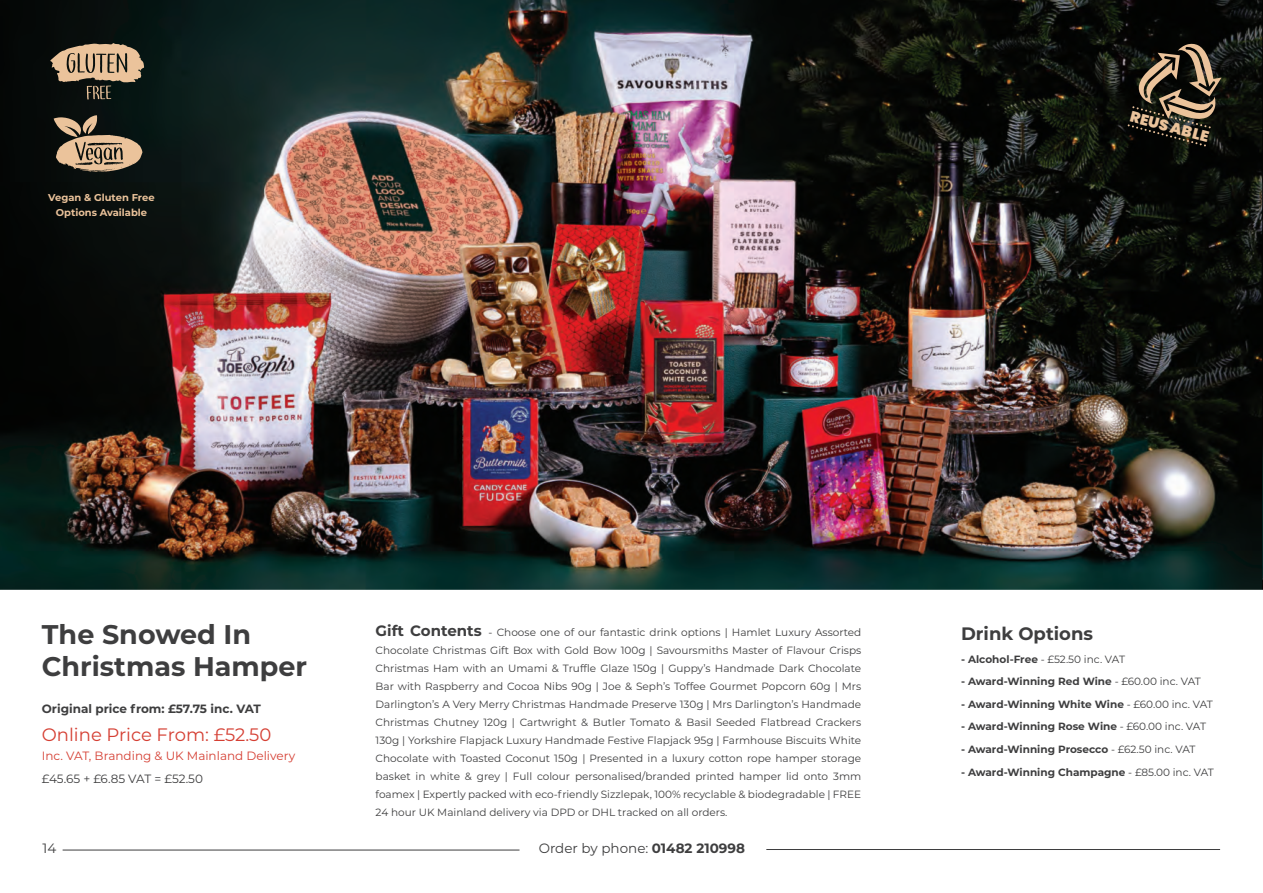
<style>
.page{position:relative;width:1263px;height:893px;background:#fff}
.page>*{position:absolute;margin:0;border:0;box-sizing:border-box;transform-origin:0 0}
.t1{font:700 27px "Montserrat";color:#3e3e3f}
.t2{font:18px "Montserrat";color:#d53f33}
.t3{font:700 18px "Montserrat";color:#3e3e3f}
.t4{font:900 15.15px "Poppins";color:#ebc39b}
.t5{font:13.5px "Montserrat";color:#3e3e3f}
.t6{font:12px "Montserrat";color:#d53f33}
.t7{font:700 12px "Montserrat";color:#3e3e3f}
.t8{font:12px "Montserrat";letter-spacing:-.005em;color:#3e3e3f}
.t9{font:10.5px/18px "Montserrat";color:#3e3e3f;text-align:justify}
.t10{font:700 10.5px "Montserrat";color:#3e3e3f}
.t11{font:700 9.9px "Montserrat";color:#ebc39b}
.s1{font-weight:700;font-size:15px}
.s2{font-weight:700}
.s3{font-weight:400}
</style>
<div class="page">
<img style="left:0;top:0;width:1263px;height:590px">
<hr style="left:63px;top:850px;width:456px;height:1px;background:#3e3e3f">
<hr style="left:766px;top:849px;width:454px;height:1px;background:#3e3e3f">
<svg style="left:54px;top:115px;width:88px;height:57px;background:#796955"></svg>
<svg style="left:50px;top:43px;width:94px;height:57px;background:#766753"></svg>
<svg style="left:1127px;top:43px;width:94px;height:104px;background:#3e372b"></svg>
<p class="t11" style="left:48px;top:191px;width:108px">Vegan &amp; Gluten Free</p>
<p class="t11" style="left:56px;top:205px;width:93px">Options Available</p>
<h3 class="t4" style="left:1133px;top:107px;width:82px;rotate:15deg">REUSABLE</h3>
<p class="t1" style="left:42px;top:614px;width:211px">The Snowed In</p>
<p class="t1" style="left:42px;top:647px;width:267px">Christmas Hamper</p>
<p class="t7" style="left:42px;top:701px;width:221px">Original price from: £57.75 inc. VAT</p>
<p class="t2" style="left:42px;top:722px;width:231px">Online Price From: £52.50</p>
<p class="t6" style="left:42px;top:747px;width:255px">Inc. VAT, Branding &amp; UK Mainland Delivery</p>
<p class="t8" style="left:42px;top:770px;width:163px">£45.65 + £6.85 VAT = £52.50</p>
<p class="t9" style="left:376px;top:623px;width:487px"><span class="s1">Gift Contents</span> - Choose one of our fantastic drink options | Hamlet Luxury Assorted Chocolate Christmas Gift Box with Gold Bow 100g | Savoursmiths Master of Flavour Crisps Christmas Ham with an Umami &amp; Truffle Glaze 150g | Guppy’s Handmade Dark Chocolate Bar with Raspberry and Cocoa Nibs 90g | Joe &amp; Seph’s Toffee Gourmet Popcorn 60g | Mrs Darlington’s A Very Merry Christmas Handmade Preserve 130g | Mrs Darlington’s Handmade Christmas Chutney 120g | Cartwright &amp; Butler Tomato &amp; Basil Seeded Flatbread Crackers 130g | Yorkshire Flapjack Luxury Handmade Festive Flapjack 95g | Farmhouse Biscuits White Chocolate with Toasted Coconut 150g | Presented in a luxury cotton rope hamper storage basket in white &amp; grey | Full colour personalised/branded printed hamper lid onto 3mm foamex | Expertly packed with eco-friendly Sizzlepak, 100% recyclable &amp; biodegradable | FREE 24 hour UK Mainland delivery via DPD or DHL tracked on all orders.</p>
<p class="t5" style="left:42px;top:839px;width:15px">14</p>
<p class="t5" style="left:539px;top:839px;width:208px">Order by phone: <span class="s2">01482 210998</span></p>
<p class="t3" style="left:961px;top:621px;width:134px">Drink Options</p>
<p class="t9" style="left:961px;top:650px;width:166px"><span class="s2">- Alcohol-Free</span> - £52.50 inc. VAT</p>
<p class="t10" style="left:961px;top:674px;width:241px">- Award-Winning Red Wine <span class="s3">- £60.00 inc. VAT</span></p>
<p class="t10" style="left:961px;top:697px;width:253px">- Award-Winning White Wine <span class="s3">- £60.00 inc. VAT</span></p>
<p class="t10" style="left:961px;top:719px;width:247px">- Award-Winning Rose Wine <span class="s3">- £60.00 inc. VAT</span></p>
<p class="t10" style="left:961px;top:742px;width:236px">- Award-Winning Prosecco <span class="s3">- £62.50 inc. VAT</span></p>
<p class="t10" style="left:961px;top:764px;width:254px">- Award-Winning Champagne <span class="s3">- £85.00 inc. VAT</span></p>
</div>
